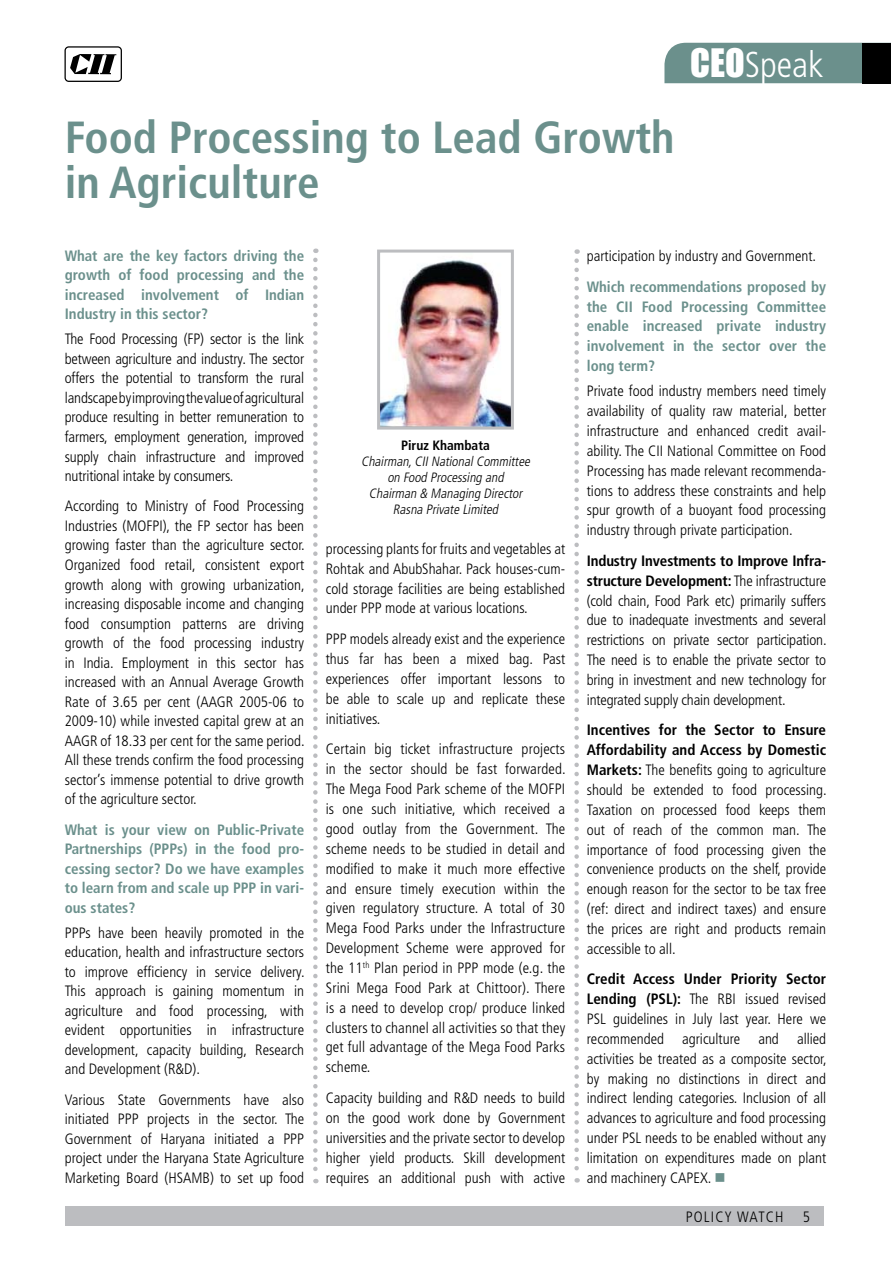
<style>
.page{position:relative;width:891px;height:1269px;background:#fff}
.page>*{position:absolute;margin:0;border:0;box-sizing:border-box;transform-origin:0 0}
.t1{font:700 condensed 45px/45px "Frutiger";color:#6b908c}
.t2{font:300 condensed 36px "Frutiger";color:#fff}
.t3{font:300 condensed 15px/19.8px "Frutiger";color:#000;text-align:justify}
.t4{font:700 condensed 15px/19.5px "Frutiger";color:#6b908c;text-align:justify}
.t5{font:300 condensed 15px "Frutiger";letter-spacing:.075em;color:#000}
.t6{font:italic 300 condensed 13.5px/16.2px "Frutiger";color:#000;text-align:center}
.t7{font:700 condensed 13.5px "Frutiger";color:#000}
.s1{font-family:"Impact";font-weight:400;font-stretch:normal}
.s2{font-weight:700}
.s3{color:#6b908c}
</style>
<div class="page">
<div style="left:65px;top:1207px;width:759px;height:19px;background:#bcbdc0"></div>
<svg style="left:65px;top:46px;width:57px;height:36px"></svg>
<svg style="left:313px;top:260px;width:5px;height:923px"></svg>
<svg style="left:574px;top:261px;width:5px;height:922px"></svg>
<div style="left:664px;top:43px;width:198px;height:40px;background:#6b908c"></div>
<div style="left:862px;top:43px;width:29px;height:40px;background:#000"></div>
<img style="left:381px;top:260px;width:129px;height:166px">
<div style="left:377px;top:250px;width:137px;height:180px;border:3px solid #bcbdc0"></div>
<h1 class="t1" style="left:65px;top:115px;width:611px">Food Processing to Lead Growth in Agriculture</h1>
<h2 class="t2" style="left:690px;top:44px;width:135px"><span class="s1">CEO</span>Speak</h2>
<p class="t4" style="left:65px;top:246px;width:241px">What are the key factors driving the growth of food processing and the increased involvement of Indian Industry in this sector?</p>
<p class="t3" style="left:65px;top:330px;width:241px">The Food Processing (FP) sector is the link between agriculture and industry. The sector offers the potential to transform the rural landscape by improving the value of agricultural produce resulting in better remuneration to farmers, employment generation, improved supply chain infrastructure and improved nutritional intake by consumers.</p>
<p class="t3" style="left:65px;top:497px;width:241px">According to Ministry of Food Processing I ndustries (MOFPI), the FP sector has been growing faster than the agriculture sector.<br>Organized food retail, consistent export growth along with growing urbanization, increasing disposable income and changing food consumption patterns are driving growth of the food processing industry in I ndia. Employment in this sector has increased with an Annual Average Growth Rate of 3.65 per cent (AAGR 2005-06 to 2009-10) while invested capital grew at an AAGR of 18.33 per cent for the same period.<br>All these trends confirm the food processing sector’s immense potential to drive growth of the agriculture sector.</p>
<p class="t4" style="left:65px;top:820px;width:241px">What is your view on Public-Private Partnerships (PPPs) in the food pro&shy;cessing sector? Do we have examples to learn from and scale up PPP in vari&shy;ous states?</p>
<p class="t3" style="left:65px;top:923px;width:241px">PPPs have been heavily promoted in the education, health and infrastructure sectors to improve efficiency in service delivery.<br>This approach is gaining momentum in agriculture and food processing, with evident opportunities in infrastructure development, capacity building, Research and Development (R&amp;D).</p>
<p class="t3" style="left:65px;top:1090px;width:241px">Various State Governments have also initiated PPP</p>
<p class="t3" style="left:65px;top:1110px;width:241px;text-align:left;text-indent:82px">projects in the sector. The Government of Haryana initiated a PPP project under the H aryana State Agriculture Marketing Board (H SAMB) to set up food</p>
<p class="t7" style="left:401px;top:437px;width:90px">Piruz Khambata</p>
<p class="t6" style="left:361px;top:453px;width:173px">Chairman,CII NationalCommittee on Food Processing and<br>Chairman &amp; Managing Director<br>Rasna Private Limited</p>
<p class="t3" style="left:326px;top:539px;width:241px">processing plants for fruits and vegetables at Rohtak and AbubShahar. Pack houses-cum&shy;cold storage facilities are being established under PPP mode at various locations.</p>
<p class="t3" style="left:326px;top:629px;width:241px">PPP models already exist and the experience thus far has been a mixed bag. Past experiences offer important lessons to be able to scale up and replicate these initiatives.</p>
<p class="t3" style="left:326px;top:739px;width:241px;text-align:left">Certain big ticket infrastructure projects in the sector should be fast forwarded.<br>The Mega Food Park scheme of the MOFPI is one such initiative, which received a good outlay from the Government. The scheme needs to be studied in detail and modified to make it much more effective and ensure timely execution within the given regulatory structure. A total of 30<br>Mega Food Parks under the I nfrastructure Development Scheme were approved for the 11<sup>th</sup> Plan period in PPP</p>
<p class="t3" style="left:326px;top:958px;width:241px;text-indent:157px">mode (e.g. the Srini Mega Food Park at Chittoor). There is a need to develop crop/ produce linked clusters to channel all activities so that they get full advantage of the Mega Food Parks scheme.</p>
<p class="t3" style="left:326px;top:1088px;width:241px">Capacity building and R&amp;D needs to build on the good work done by Government universities and the private sector to develop higher yield products. Skill development requires an additional push with active</p>
<p class="t3" style="left:587px;top:246px;width:231px">participation by industry and Government.</p>
<p class="t4" style="left:587px;top:277px;width:241px">Which recommendations proposed by the CII Food Processing Committee enable increased private industry involvement in the sector over the long term?</p>
<p class="t3" style="left:587px;top:381px;width:241px">Private food industry members need timely availability of quality raw material, better infrastructure and enhanced credit avail&shy;ability. The CII National Committee on Food Processing has made relevant recommenda&shy;tions to address these constraints and help spur growth of a buoyant food processing industry through private participation.</p>
<p class="t3" style="left:587px;top:551px;width:241px"><span class="s2">Industry Investments to Improve Infra&shy;structure Development:</span> The infrastructure (cold chain, Food Park etc) primarily suffers due to inadequate investments and several restrictions on private sector participation.<br>The need is to enable the private sector to bring in investment and new technology for integrated supply chain development.</p>
<p class="t3" style="left:587px;top:721px;width:241px"><span class="s2">Incentives for the Sector to Ensure Affordability and Access by Domestic Markets:</span> The benefits going to agriculture should be extended to food processing.<br>Taxation on processed food keeps them out of reach of the common man. The importance of food processing given the convenience products on the shelf, provide enough reason for the sector to be tax free (ref: direct and indirect taxes) and ensure the prices are right and products remain accessible to all.</p>
<p class="t3" style="left:587px;top:970px;width:241px"><span class="s2">Credit Access Under Priority Sector Lending (PSL):</span> The RBI issued revised PSL guidelines in July last year. Here we recommended agriculture and allied activities be treated as a composite sector, by making no distinctions in direct and indirect lending categories. I nclusion of all advances to agriculture and food processing under PSL needs to be enabled without any limitation on expenditures made on plant and machinery CAPEX. <span class="s3">■</span></p>
<p class="t5" style="left:686px;top:1208px;width:99px">policy watch</p>
<p class="t3" style="left:803px;top:1207px;width:9px">5</p>
</div>
